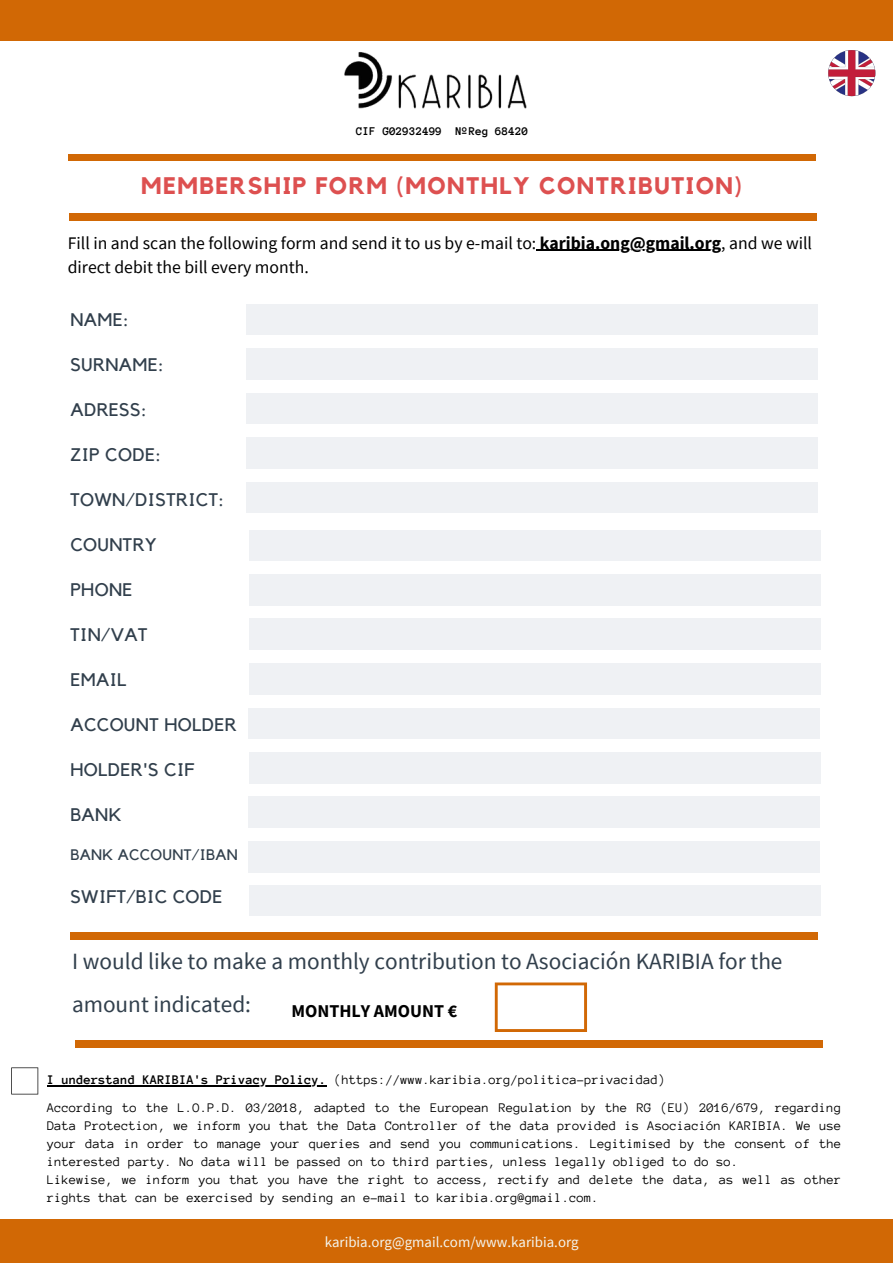
<style>
.page{position:relative;width:893px;height:1264px;background:#fff}
.page>*{position:absolute;margin:0;border:0;box-sizing:border-box;transform-origin:0 0}
.t1{font:700 23.85px "Kollektif";letter-spacing:.06em;color:#dd5050}
.t2{font:23.25px/42.8px "Source Sans Pro";color:#313f4c}
.t3{font:18.15px "Kollektif";letter-spacing:.02em;color:#313f4c}
.t4{font:700 18px "Source Sans Pro";color:#000}
.t5{font:17.7px/24.8px "Source Sans Pro";color:#000}
.t6{font:15.15px "Kollektif";letter-spacing:.02em;color:#313f4c}
.t7{font:14.85px "Source Sans Pro";color:#f4f5ef}
.t8{font:13.5px/18px "Anonymous Pro";color:#000}
.t9{font:700 12.15px "Anonymous Pro";color:#000}
.s1{font-weight:700}
</style>
<div class="page">
<div style="left:247px;top:304px;width:571px;height:31px;background:#eff1f4"></div>
<div style="left:246px;top:349px;width:571px;height:30px;background:#eff1f4"></div>
<div style="left:247px;top:393px;width:571px;height:30px;background:#eff1f4"></div>
<div style="left:246px;top:437px;width:571px;height:31px;background:#eff1f4"></div>
<div style="left:246px;top:482px;width:571px;height:31px;background:#eff1f4"></div>
<div style="left:0;top:0;width:892px;height:40px;background:#d16805"></div>
<div style="left:68px;top:154px;width:747px;height:7px;background:#d16805"></div>
<div style="left:69px;top:213px;width:748px;height:7px;background:#d16805"></div>
<div style="left:70px;top:932px;width:748px;height:7px;background:#d16805"></div>
<div style="left:75px;top:1040px;width:747px;height:7px;background:#d16805"></div>
<div style="left:0;top:1219px;width:892px;height:43px;background:#d16805"></div>
<div style="left:249px;top:530px;width:571px;height:30px;background:#eff1f4"></div>
<div style="left:249px;top:574px;width:571px;height:31px;background:#eff1f4"></div>
<div style="left:249px;top:619px;width:571px;height:30px;background:#eff1f4"></div>
<div style="left:249px;top:664px;width:571px;height:30px;background:#eff1f4"></div>
<img style="left:340px;top:40px;width:197px;height:69px">
<div style="left:248px;top:708px;width:571px;height:30px;background:#eff1f4"></div>
<div style="left:249px;top:752px;width:571px;height:31px;background:#eff1f4"></div>
<div style="left:248px;top:797px;width:571px;height:30px;background:#eff1f4"></div>
<div style="left:248px;top:842px;width:571px;height:30px;background:#eff1f4"></div>
<div style="left:249px;top:885px;width:571px;height:30px;background:#eff1f4"></div>
<svg style="left:495px;top:982px;width:92px;height:49px"></svg>
<svg style="left:11px;top:1067px;width:27px;height:27px"></svg>
<svg style="left:828px;top:50px;width:47px;height:46px"></svg>
<hr style="left:47px;top:1085px;width:280px;height:1px;background:#000">
<hr style="left:536px;top:250px;width:185px;height:1px;background:#000">
<p class="t9" style="left:356px;top:125px;width:173px">CIF G02932499 NºReg 68420</p>
<h1 class="t1" style="left:141px;top:175px;width:602px">MEMBERSHIP FORM (MONTHLY CONTRIBUTION)</h1>
<h3 class="t5" style="left:68px;top:230px;width:745px">Fill in and scan the following form and send it to us by e-mail to: <span class="s1">karibia.ong@gmail.org</span>, and we will direct debit the bill every month.</h3>
<h3 class="t3" style="left:70px;top:311px;width:60px">NAME:</h3>
<h3 class="t3" style="left:70px;top:356px;width:95px">SURNAME:</h3>
<h3 class="t3" style="left:70px;top:401px;width:78px">ADRESS:</h3>
<h3 class="t3" style="left:70px;top:446px;width:92px">ZIP CODE:</h3>
<h3 class="t3" style="left:70px;top:491px;width:155px">TOWN/DISTRICT:</h3>
<h3 class="t3" style="left:70px;top:536px;width:88px">COUNTRY</h3>
<h3 class="t3" style="left:70px;top:581px;width:64px">PHONE</h3>
<h3 class="t3" style="left:70px;top:626px;width:79px">TIN/VAT</h3>
<h3 class="t3" style="left:70px;top:671px;width:58px">EMAIL</h3>
<h3 class="t3" style="left:70px;top:716px;width:168px">ACCOUNT HOLDER</h3>
<h3 class="t3" style="left:70px;top:761px;width:125px">HOLDER'S CIF</h3>
<h3 class="t3" style="left:70px;top:806px;width:53px">BANK</h3>
<p class="t6" style="left:70px;top:848px;width:169px">BANK ACCOUNT/IBAN</p>
<h3 class="t3" style="left:70px;top:888px;width:154px">SWIFT/BIC CODE</h3>
<h2 class="t2" style="left:72px;top:939px;width:712px">I would like to make a monthly contribution to Asociación KARIBIA for the amount indicated:</h2>
<h3 class="t4" style="left:291px;top:999px;width:167px">MONTHLY AMOUNT €</h3>
<p class="t8" style="left:47px;top:1071px;width:619px"><span class="s1">I understand KARIBIA's Privacy Policy.</span> (https://www.karibia.org/politica-privacidad)</p>
<p class="t8" style="left:47px;top:1098px;width:795px">According to the L.O.P.D. 03/2018, adapted to the European Regulation by the RG (EU) 2016/679, regarding Data Protection, we inform you that the Data Controller of the data provided is Asociación KARIBIA. We use your data in order to manage your queries and send you communications. Legitimised by the consent of the interested party. No data will be passed on to third parties, unless legally obliged to do so.<br>Likewise, we inform you that you have the right to access, rectify and delete the data, as well as other rights that can be exercised by sending an e-mail to karibia.org@gmail.com.</p>
<p class="t7" style="left:324px;top:1232px;width:255px">karibia.org@gmail.com/www.karibia.org</p>
</div>
